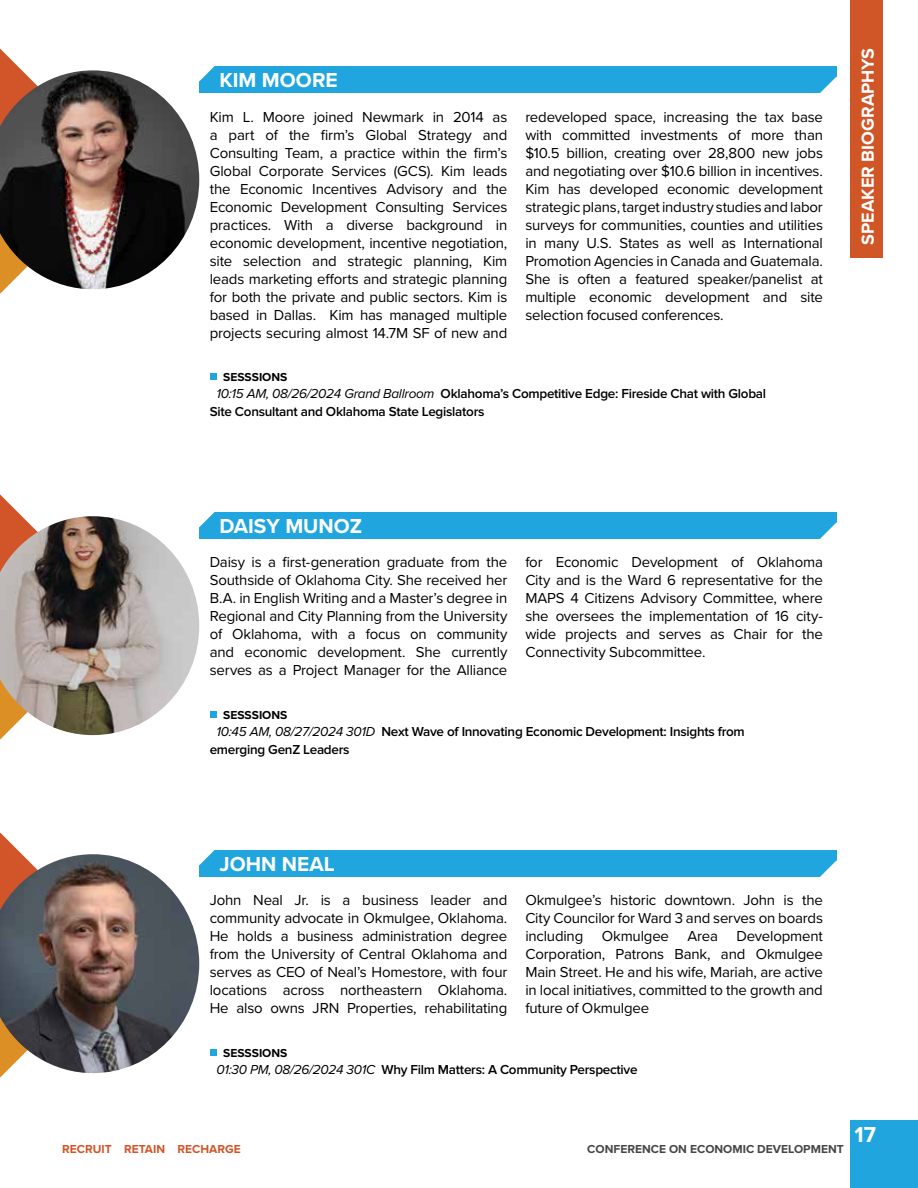
<style>
.page{position:relative;width:918px;height:1188px;background:#fff}
.page>*{position:absolute;margin:0;border:0;box-sizing:border-box;transform-origin:0 0}
.t1{font:700 22.5px "Proxima Nova";color:#fff}
.t2{font:700 21px "Proxima Nova";color:#fff}
.t3{font:700 18px "Proxima Nova";color:#fff}
.t4{font:15px/18px "Proxima Nova";letter-spacing:-.015em;color:#000;text-align:justify}
.t5{font:600 13.5px/18px "Proxima Nova";letter-spacing:-.02em;color:#000}
.t6{font:700 12px "Proxima Nova";color:#464547}
.t7{font:700 12px "Proxima Nova";color:#000}
.t8{font:700 12px "Proxima Nova";color:#d05527}
.s1{font-weight:400;font-style:italic}
</style>
<div class="page">
<div style="left:210px;top:373px;width:6px;height:7px;background:#20a5de"></div>
<svg style="left:0;top:49px;width:22px;height:245px"></svg>
<div style="left:199px;top:66px;width:637px;height:27px;background:#20a5de"></div>
<svg style="left:820px;top:77px;width:16px;height:16px"></svg>
<svg style="left:199px;top:66px;width:16px;height:15px"></svg>
<img style="left:0;top:70px;width:199px;height:219px">
<div style="left:210px;top:711px;width:6px;height:7px;background:#20a5de"></div>
<svg style="left:0;top:494px;width:22px;height:246px"></svg>
<div style="left:199px;top:512px;width:637px;height:27px;background:#20a5de"></div>
<svg style="left:820px;top:522px;width:17px;height:17px"></svg>
<svg style="left:199px;top:512px;width:16px;height:15px"></svg>
<img style="left:0;top:516px;width:199px;height:219px">
<div style="left:210px;top:1049px;width:6px;height:7px;background:#20a5de"></div>
<svg style="left:0;top:832px;width:22px;height:246px"></svg>
<div style="left:199px;top:850px;width:637px;height:27px;background:#20a5de"></div>
<svg style="left:820px;top:860px;width:17px;height:17px"></svg>
<svg style="left:199px;top:850px;width:16px;height:15px"></svg>
<img style="left:0;top:854px;width:199px;height:219px">
<div style="left:850px;top:1120px;width:68px;height:68px;background:#20a5de"></div>
<div style="left:850px;top:0;width:33px;height:258px;background:#d05527"></div>
<h2 class="t2" style="left:220px;top:64px;width:120px">KIM MOORE</h2>
<p class="t4" style="left:210px;top:107px;width:299px">Kim L. Moore joined Newmark in 2014 as a part of the firm’s Global Strategy and Consulting Team, a practice within the firm’s Global Corporate Services (GCS). Kim leads the Economic Incentives Advisory and the Economic Development Consulting Services practices. With a diverse background in economic development, incentive negotiation, site selection and strategic planning, Kim leads marketing efforts and strategic planning for both the private and public sectors. Kim is based in Dallas. Kim has managed multiple projects securing almost 14.7M SF of new and</p>
<p class="t4" style="left:525px;top:107px;width:299px">redeveloped space, increasing the tax base with committed investments of more than $10.5 billion, creating over 28,800 new jobs and negotiating over $10.6 billion in incentives.<br>Kim has developed economic development strategic plans, target industry studies and labor surveys for communities, counties and utilities in many U.S. States as well as International Promotion Agencies in Canada and Guatemala.<br>She is often a featured speaker/panelist at multiple economic development and site selection focused conferences.</p>
<p class="t7" style="left:223px;top:368px;width:66px">SESSSIONS</p>
<p class="t5" style="left:210px;top:384px;width:558px;text-indent:7px"><span class="s1">10:15 AM, 08/26/2024 Grand Ballroom</span> Oklahoma’s Competitive Edge: Fireside Chat with Global<br>Site Consultant and Oklahoma State Legislators</p>
<p class="t3" style="left:854px;top:245px;width:198px;rotate:-90deg">SPEAKER BIOGRAPHYS</p>
<h2 class="t2" style="left:220px;top:510px;width:144px">DAISY MUNOZ</h2>
<p class="t4" style="left:210px;top:553px;width:299px">Daisy is a first-generation graduate from the Southside of Oklahoma City. She received her B.A. in English Writing and a Master’s degree in Regional and City Planning from the University of Oklahoma, with a focus on community and economic development. She currently serves as a Project Manager for the Alliance</p>
<p class="t4" style="left:525px;top:553px;width:299px">for Economic Development of Oklahoma City and is the Ward 6 representative for the MAPS 4 Citizens Advisory Committee, where she oversees the implementation of 16 city&shy;wide projects and serves as Chair for the Connectivity Subcommittee.</p>
<p class="t7" style="left:223px;top:706px;width:66px">SESSSIONS</p>
<p class="t5" style="left:210px;top:722px;width:537px;text-indent:7px"><span class="s1">10:45 AM, 08/27/2024 301D</span> Next Wave of Innovating Economic Development: Insights from emerging GenZ Leaders</p>
<h2 class="t2" style="left:220px;top:848px;width:117px">JOHN NEAL</h2>
<p class="t4" style="left:210px;top:891px;width:299px">John Neal Jr. is a business leader and community advocate in Okmulgee, Oklahoma.<br>He holds a business administration degree from the University of Central Oklahoma and serves as CEO of Neal’s Homestore, with four locations across northeastern Oklahoma.<br>He also owns JRN Properties, rehabilitating</p>
<p class="t4" style="left:525px;top:891px;width:299px">Okmulgee’s historic downtown. John is the City Councilor for Ward 3 and serves on boards including Okmulgee Area Development Corporation, Patrons Bank, and Okmulgee Main Street. He and his wife, Mariah, are active in local initiatives, committed to the growth and future of Okmulgee</p>
<p class="t7" style="left:223px;top:1044px;width:66px">SESSSIONS</p>
<p class="t5" style="left:216px;top:1061px;width:423px"><span class="s1">01:30 PM, 08/26/2024 301C</span> Why Film Matters: A Community Perspective</p>
<p class="t8" style="left:62px;top:1140px;width:180px">RECRUIT RETAIN RECHARGE</p>
<p class="t6" style="left:587px;top:1140px;width:258px">CONFERENCE ON ECONOMIC DEVELOPMENT</p>
<h1 class="t1" style="left:855px;top:1118px;width:23px">17</h1>
</div>
